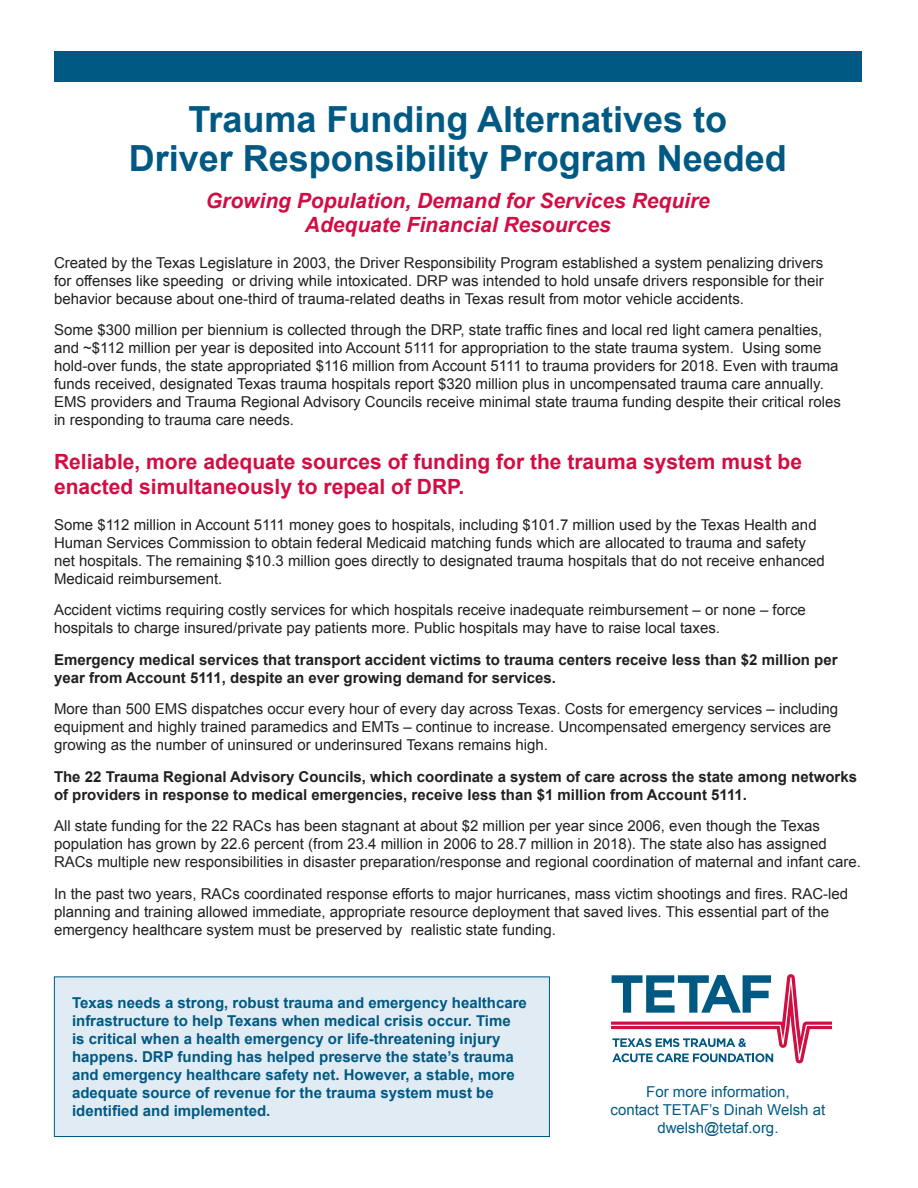
<style>
.page{position:relative;width:918px;height:1188px;background:#fff}
.page>*{position:absolute;margin:0;border:0;box-sizing:border-box;transform-origin:0 0}
.t1{font:700 36px/39px "Arial";color:#005983;text-align:center}
.t2{font:700 21px/25.2px "Arial";color:#d20d44}
.t3{font:italic 700 21px/24px "Arial";color:#d20d44;text-align:center}
.t4{font:15px/18px "Arial";color:#231f20}
.t5{font:700 15px/18px "Arial";color:#005983}
.t6{font:700 15px/18px "Arial";color:#231f20}
.t7{font:15px/18px "Arial";color:#005983;text-align:center}
</style>
<div class="page">
<div style="left:54px;top:976px;width:496px;height:161px;background:#e0ebf3;border:1px solid #005983"></div>
<svg style="left:611px;top:974px;width:221px;height:89px"></svg>
<div style="left:54px;top:51px;width:808px;height:31px;background:#005983"></div>
<h1 class="t1" style="left:129px;top:101px;width:660px">Trauma Funding Alternatives to<br>Driver Responsibility Program Needed</h1>
<h2 class="t3" style="left:206px;top:189px;width:506px">Growing Population, Demand for Services Require<br>Adequate Financial Resources</h2>
<p class="t4" style="left:54px;top:254px;width:771px;text-align:justify">Created by the Texas Legislature in 2003, the Driver Responsibility Program established a system penalizing drivers for offenses like speeding or driving while intoxicated. DRP was intended to hold unsafe drivers responsible for their behavior because about one-third of trauma-related deaths in Texas result from motor vehicle accidents.</p>
<p class="t4" style="left:54px;top:321px;width:788px">Some $300 million per biennium is collected through the DRP, state traffic fines and local red light camera penalties, and ~$112 million per year is deposited into Account 5111 for appropriation to the state trauma system. Using some hold-over funds, the state appropriated $116 million from Account 5111 to trauma providers for 2018. Even with trauma funds received, designated Texas trauma hospitals report $320 million plus in uncompensated trauma care annually.<br>EMS providers and Trauma Regional Advisory Councils receive minimal state trauma funding despite their critical roles in responding to trauma care needs.</p>
<h2 class="t2" style="left:54px;top:449px;width:750px">Reliable, more adequate sources of funding for the trauma system must be enacted simultaneously to repeal of DRP.</h2>
<p class="t4" style="left:54px;top:516px;width:772px">Some $112 million in Account 5111 money goes to hospitals, including $101.7 million used by the Texas Health and Human Services Commission to obtain federal Medicaid matching funds which are allocated to trauma and safety net hospitals. The remaining $10.3 million goes directly to designated trauma hospitals that do not receive enhanced Medicaid reimbursement.</p>
<p class="t4" style="left:54px;top:601px;width:753px">Accident victims requiring costly services for which hospitals receive inadequate reimbursement – or none – force hospitals to charge insured/private pay patients more. Public hospitals may have to raise local taxes.</p>
<p class="t6" style="left:54px;top:651px;width:785px">Emergency medical services that transport accident victims to trauma centers receive less than $2 million per year from Account 5111, despite an ever growing demand for services.</p>
<p class="t4" style="left:54px;top:700px;width:786px">More than 500 EMS dispatches occur every hour of every day across Texas. Costs for emergency services – including equipment and highly trained paramedics and EMTs – continue to increase. Uncompensated emergency services are growing as the number of uninsured or underinsured Texans remains high.</p>
<p class="t6" style="left:54px;top:768px;width:805px">The 22 Trauma Regional Advisory Councils, which coordinate a system of care across the state among networks of providers in response to medical emergencies, receive less than $1 million from Account 5111.</p>
<p class="t4" style="left:54px;top:817px;width:808px">All state funding for the 22 RACs has been stagnant at about $2 million per year since 2006, even though the Texas population has grown by 22.6 percent (from 23.4 million in 2006 to 28.7 million in 2018). The state also has assigned<br>RACs multiple new responsibilities in disaster preparation/response and regional coordination of maternal and infant care.</p>
<p class="t4" style="left:54px;top:885px;width:796px">In the past two years, RACs coordinated response efforts to major hurricanes, mass victim shootings and fires. RAC-led planning and training allowed immediate, appropriate resource deployment that saved lives. This essential part of the emergency healthcare system must be preserved by realistic state funding.</p>
<p class="t5" style="left:72px;top:994px;width:456px">Texas needs a strong, robust trauma and emergency healthcare infrastructure to help Texans when medical crisis occur. Time is critical when a health emergency or life-threatening injury happens. DRP funding has helped preserve the state’s trauma and emergency healthcare safety net. However, a stable, more adequate source of revenue for the trauma system must be identified and implemented.</p>
<p class="t7" style="left:611px;top:1083px;width:216px">For more information,<br>contact TETAF’s Dinah Welsh at dwelsh@tetaf.org.</p>
</div>
